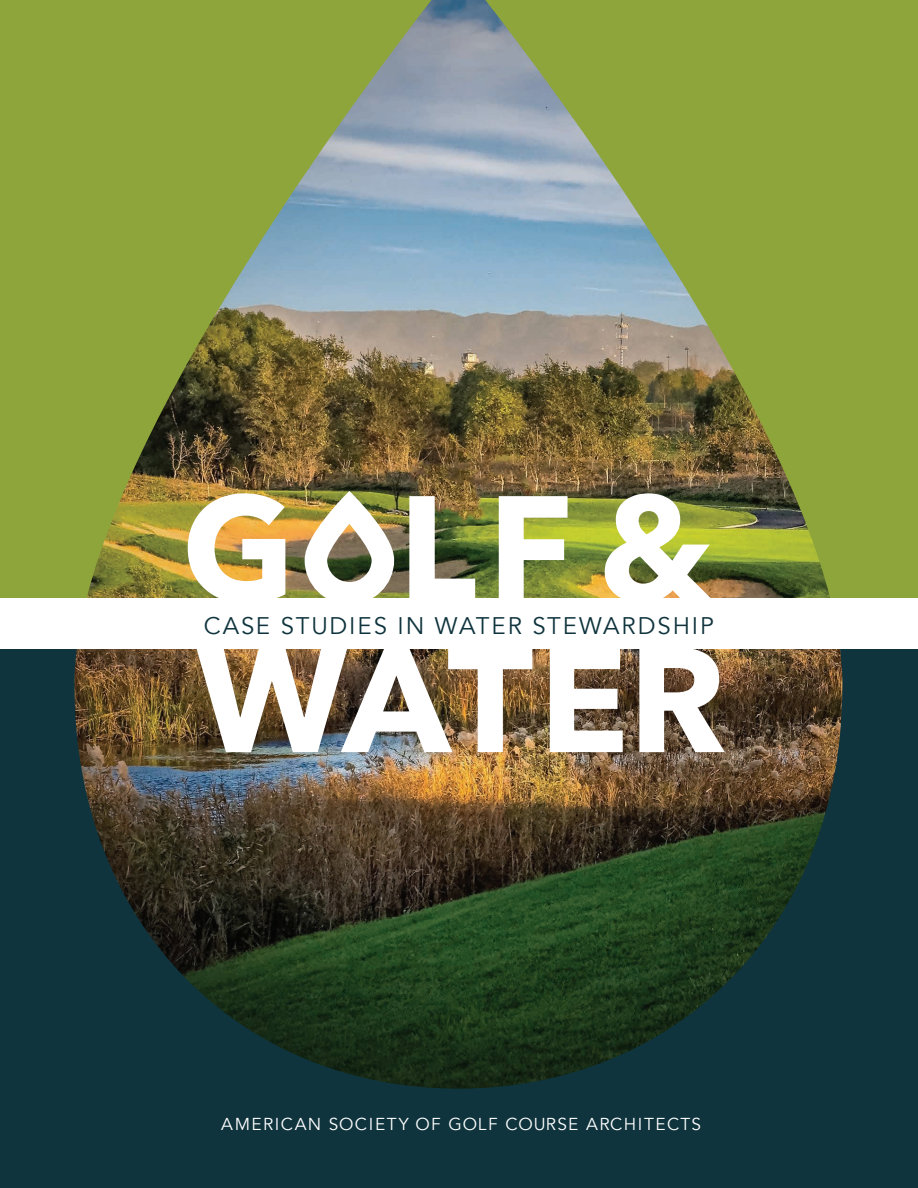
<style>
.page{position:relative;width:918px;height:1188px;background:#fff}
.page>*{position:absolute;margin:0;border:0;box-sizing:border-box;transform-origin:0 0}
.t1{font:700 147.6px/151.5px "Avenir Next";color:#fff}
.t2{font:24px "Avenir";letter-spacing:.08em;color:#0f343d}
.t3{font:17.25px "Avenir";letter-spacing:.08em;color:#fff}
</style>
<div class="page">
<div style="left:0;top:0;width:918px;height:600px;background:#8ea53b"></div>
<div style="left:0;top:639px;width:918px;height:549px;background:#0f343d"></div>
<img style="left:74px;top:0;width:768px;height:1089px">
<div style="left:0;top:598px;width:918px;height:51px;background:#fff"></div>
<div style="left:305px;top:496px;width:89px;height:109px;border:22px solid #fff;border-radius:33px"></div>
<h1 class="t1" style="left:182px;top:471px;width:546px">G LF &amp;<br>WATER</h1>
<h2 class="t2" style="left:204px;top:611px;width:512px">CASE STUDIES IN WATER STEWARDSHIP</h2>
<p class="t3" style="left:221px;top:1113px;width:481px">AMERICAN SOCIETY OF GOLF COURSE ARCHITECTS</p>
</div>
